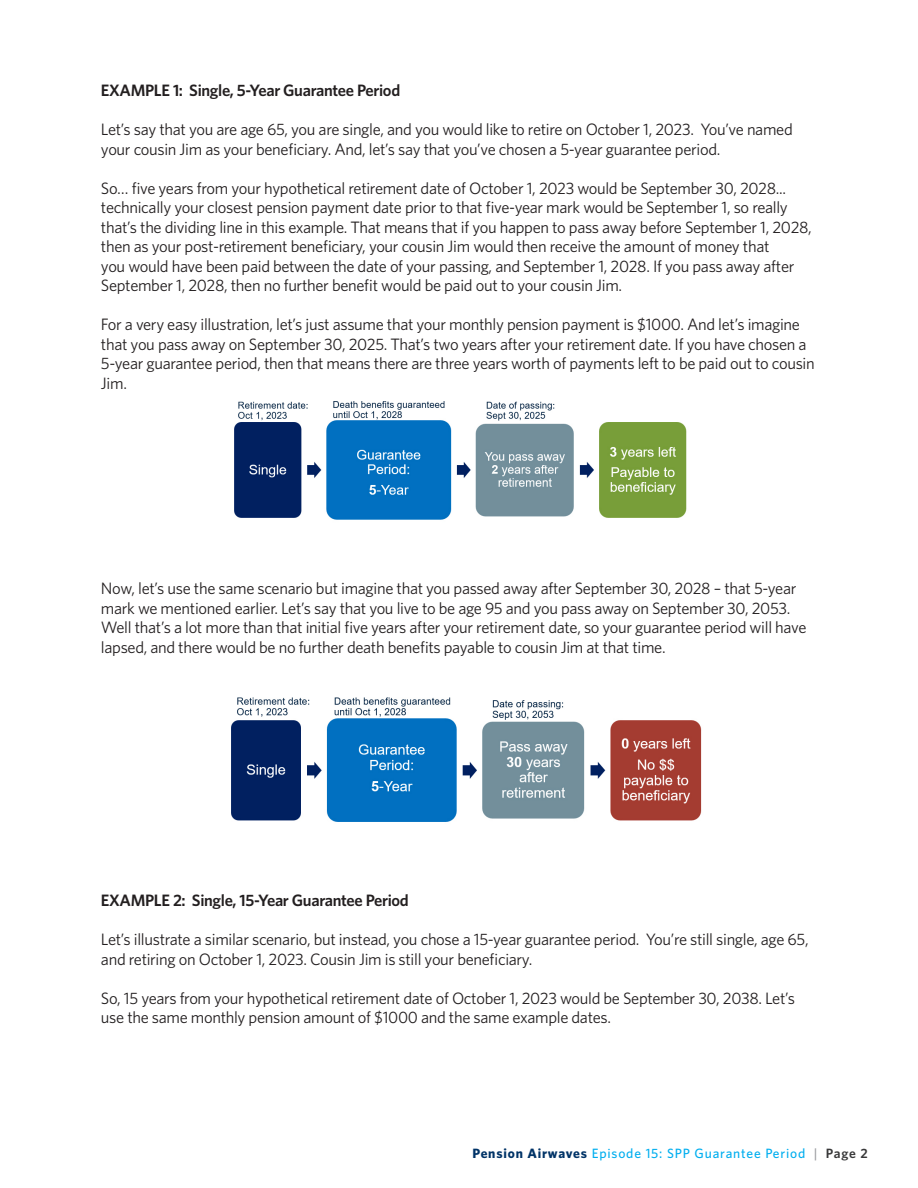
<style>
.page{position:relative;width:918px;height:1188px;background:#fff}
.page>*{position:absolute;margin:0;border:0;box-sizing:border-box;transform-origin:0 0}
.t1{font:16.5px/19.5px "Whitney";letter-spacing:-.02em;color:#231f20}
.t2{font:600 16.5px "Whitney";letter-spacing:-.02em;color:#231f20}
.t3{font:500 13.5px "Whitney";letter-spacing:.06em;color:#00aeef}
.s1{font-weight:700;color:#003367}
.s2{color:#9b9da0}
.s3{font-weight:600;color:#383839}
</style>
<div class="page">
<img style="left:234px;top:401px;width:453px;height:119px">
<img style="left:231px;top:697px;width:471px;height:125px">
<p class="t2" style="left:101px;top:80px;width:301px">EXAMPLE 1: Single, 5-Year Guarantee Period</p>
<p class="t1" style="left:101px;top:120px;width:693px">Let’s say that you are age 65, you are single, and you would like to retire on October 1, 2023. You’ve named your cousin Jim as your beneficiary. And, let’s say that you’ve chosen a 5-year guarantee period.</p>
<p class="t1" style="left:101px;top:178px;width:712px">So… five years from your hypothetical retirement date of October 1, 2023 would be September 30, 2028... technically your closest pension payment date prior to that five-year mark would be September 1, so really that’s the dividing line in this example. That means that if you happen to pass away before September 1, 2028, then as your post-retirement beneficiary, your cousin Jim would then receive the amount of money that<br>you would have been paid between the date of your passing, and September 1, 2028. If you pass away after September 1, 2028, then no further benefit would be paid out to your cousin Jim.</p>
<p class="t1" style="left:101px;top:315px;width:715px">For a very easy illustration, let’s just assume that your monthly pension payment is $1000. And let’s imagine that you pass away on September 30, 2025. That’s two years after your retirement date. If you have chosen a 5-year guarantee period, then that means there are three years worth of payments left to be paid out to cousin Jim.</p>
<p class="t1" style="left:101px;top:579px;width:707px">Now, let’s use the same scenario but imagine that you passed away after September 30, 2028 – that 5-year mark we mentioned earlier. Let’s say that you live to be age 95 and you pass away on September 30, 2053.<br>Well that’s a lot more than that initial five years after your retirement date, so your guarantee period will have lapsed, and there would be no further death benefits payable to cousin Jim at that time.</p>
<p class="t2" style="left:101px;top:890px;width:309px">EXAMPLE 2: Single, 15-Year Guarantee Period</p>
<p class="t1" style="left:101px;top:930px;width:709px">Let’s illustrate a similar scenario, but instead, you chose a 15-year guarantee period. You’re still single, age 65, and retiring on October 1, 2023. Cousin Jim is still your beneficiary.</p>
<p class="t1" style="left:101px;top:988px;width:696px">So, 15 years from your hypothetical retirement date of October 1, 2023 would be September 30, 2038. Let’s use the same monthly pension amount of $1000 and the same example dates.</p>
<p class="t3" style="left:472px;top:1144px;width:397px"><span class="s1">Pension Airwaves</span> Episode 15: SPP Guarantee Period <span class="s2">|</span> <span class="s3">Page 2</span></p>
</div>
